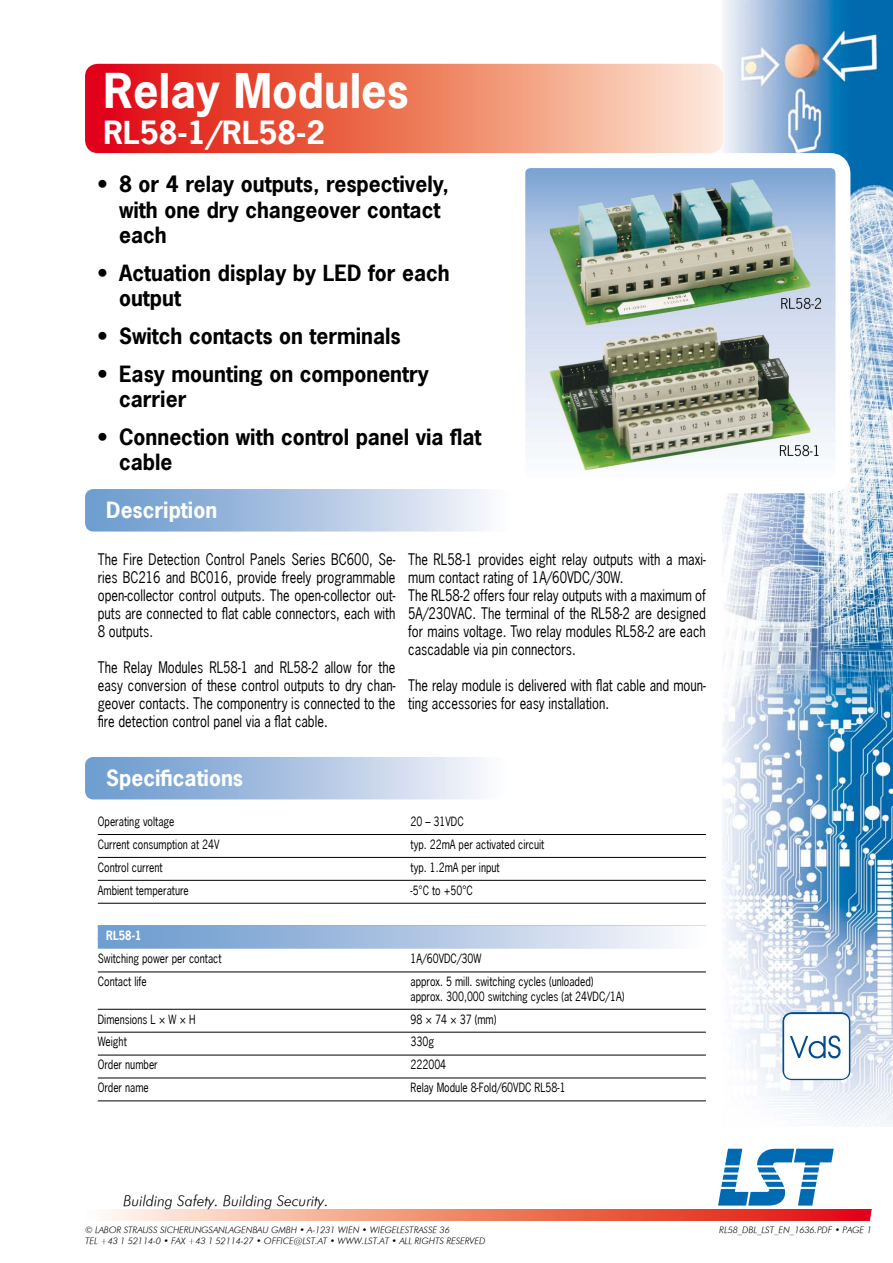
<style>
.page{position:relative;width:893px;height:1263px;background:#fff}
.page>*{position:absolute;margin:0;border:0;box-sizing:border-box;transform-origin:0 0}
.t1{font:84px "Logos";color:#006ab3}
.t2{font:700 45px "News Gothic";color:#fff}
.t3{font:700 30px "News Gothic";color:#fff}
.t4{font:700 21px/25.2px "News Gothic";color:#000}
.t5{font:700 21px "News Gothic";color:#fff}
.t6{font:15px/18px "News Gothic";color:#000;text-align:justify;scale:.86 1}
.t7{font:15px "Futura Light LST";color:#000}
.t8{font:12px/14.4px "News Gothic";color:#000;scale:.86 1}
.t9{font:700 12px "News Gothic";color:#fff;scale:.86 1}
.t10{font:9px/10.8px "Futura Light LST";color:#000}
</style>
<div class="page">
<svg style="left:106px;top:1210px;width:757px;height:10px;background:#ee806c"></svg>
<svg style="left:863px;top:1209px;width:9px;height:12px"></svg>
<img style="left:723px;top:0;width:170px;height:1127px">
<img style="left:526px;top:169px;width:308px;height:308px">
<div style="left:510px;top:153px;width:340px;height:340px;border:15px solid #fff;border-radius:13px"></div>
<img style="left:782px;top:1012px;width:68px;height:68px">
<svg style="left:85px;top:64px;width:638px;height:89px;background:#ed7663"></svg>
<svg style="left:85px;top:489px;width:402px;height:42px;background:#aac3e2"></svg>
<svg style="left:85px;top:757px;width:398px;height:42px;background:#aac3e2"></svg>
<hr style="left:98px;top:834px;width:608px;height:1px;background:#000">
<hr style="left:98px;top:857px;width:608px;height:1px;background:#000">
<hr style="left:98px;top:880px;width:608px;height:1px;background:#000">
<hr style="left:98px;top:903px;width:608px;height:1px;background:#000">
<svg style="left:98px;top:925px;width:608px;height:13px;background:#aec5e1"></svg>
<svg style="left:98px;top:938px;width:575px;height:11px;background:#acc4e2"></svg>
<hr style="left:98px;top:972px;width:608px;height:1px;background:#000">
<hr style="left:98px;top:1009px;width:608px;height:1px;background:#000">
<hr style="left:98px;top:1032px;width:608px;height:1px;background:#000">
<hr style="left:98px;top:1055px;width:608px;height:1px;background:#000">
<hr style="left:98px;top:1078px;width:608px;height:1px;background:#000">
<hr style="left:98px;top:1100px;width:608px;height:1px;background:#000">
<h2 class="t2" style="left:104px;top:61px;width:307px">Relay Modules</h2>
<h3 class="t3" style="left:104px;top:113px;width:223px">RL58-1/RL58-2</h3>
<h3 class="t4" style="left:119px;top:172px;width:331px;text-indent:-21px">• 8 or 4 relay outputs, respectively, with one dry changeover contact each</h3>
<h3 class="t4" style="left:119px;top:260px;width:332px;text-indent:-21px">• Actuation display by LED for each output</h3>
<h3 class="t4" style="left:98px;top:323px;width:305px">• Switch contacts on terminals</h3>
<h3 class="t4" style="left:119px;top:361px;width:311px;text-indent:-21px">• Easy mounting on componentry carrier</h3>
<h3 class="t4" style="left:119px;top:424px;width:364px;text-indent:-21px">• Connection with control panel via flat cable</h3>
<h3 class="t5" style="left:106px;top:496px;width:112px">Description</h3>
<p class="t6" style="left:98px;top:550px;width:348px">The Fire Detection Control Panels Series BC600, Se&shy;ries BC216 and BC016, provide freely programmable open-collector control outputs. The open-collector out&shy;puts are connected to flat cable connectors, each with 8 outputs.</p>
<p class="t6" style="left:98px;top:658px;width:348px">The Relay Modules RL58-1 and RL58-2 allow for the easy conversion of these control outputs to dry chan&shy;geover contacts. The componentry is connected to the fire detection control panel via a flat cable.</p>
<p class="t6" style="left:408px;top:550px;width:348px;text-align:left">The RL58-1 provides eight relay outputs with a maxi&shy;mum contact rating of 1A/60VDC/30W.<br>The RL58‑2 offers four relay outputs with a maximum of 5A/230VAC. The terminal of the RL58-2 are designed for mains voltage. Two relay modules RL58-2 are each cascadable via pin connectors.</p>
<p class="t6" style="left:408px;top:676px;width:348px">The relay module is delivered with flat cable and moun&shy;ting accessories for easy installation.</p>
<h3 class="t5" style="left:106px;top:764px;width:138px">Specifications</h3>
<p class="t8" style="left:98px;top:814px;width:91px">Operating voltage</p>
<p class="t8" style="left:411px;top:814px;width:63px">20 – 31VDC</p>
<p class="t8" style="left:98px;top:837px;width:143px">Current consumption at 24V</p>
<p class="t8" style="left:411px;top:837px;width:157px">typ. 22mA per activated circuit</p>
<p class="t8" style="left:98px;top:860px;width:77px">Control current</p>
<p class="t8" style="left:411px;top:860px;width:105px">typ. 1.2mA per input</p>
<p class="t8" style="left:98px;top:883px;width:107px">Ambient temperature</p>
<p class="t8" style="left:411px;top:883px;width:74px">-5°C to +50°C</p>
<p class="t9" style="left:106px;top:928px;width:43px">RL58-1</p>
<p class="t8" style="left:98px;top:951px;width:145px">Switching power per contact</p>
<p class="t8" style="left:411px;top:951px;width:84px">1A/60VDC/30W</p>
<p class="t8" style="left:98px;top:974px;width:58px">Contact life</p>
<p class="t8" style="left:411px;top:974px;width:250px">approx. 5 mill. switching cycles (unloaded) approx. 300,000 switching cycles (at 24VDC/1A)</p>
<p class="t8" style="left:98px;top:1012px;width:115px">Dimensions L × W × H</p>
<p class="t8" style="left:411px;top:1012px;width:101px">98 × 74 × 37 (mm)</p>
<p class="t8" style="left:98px;top:1034px;width:35px">Weight</p>
<p class="t8" style="left:411px;top:1034px;width:29px">330g</p>
<p class="t8" style="left:98px;top:1057px;width:71px">Order number</p>
<p class="t8" style="left:411px;top:1057px;width:43px">222004</p>
<p class="t8" style="left:98px;top:1080px;width:61px">Order name</p>
<p class="t8" style="left:411px;top:1080px;width:182px">Relay Module 8-Fold/60VDC RL58-1</p>
<p class="t7" style="left:123px;top:1191px;width:207px">Building Safety. Building Security.</p>
<p class="t10" style="left:85px;top:1225px;width:402px">© LABOR STRAUSS SICHERUNGSANLAGENBAU GMBH • A-1231 WIEN • WIEGELESTRASSE 36<br>TEL +43 1 52114-0 • FAX +43 1 52114-27 • OFFICE@LST.AT • WWW.LST.AT • ALL RIGHTS RESERVED</p>
<h1 class="t1" style="left:719px;top:1138px;width:118px">A</h1>
<p class="t10" style="left:719px;top:1225px;width:154px">RL58_DBL_LST_EN_1636.PDF • PAGE 1</p>
</div>
